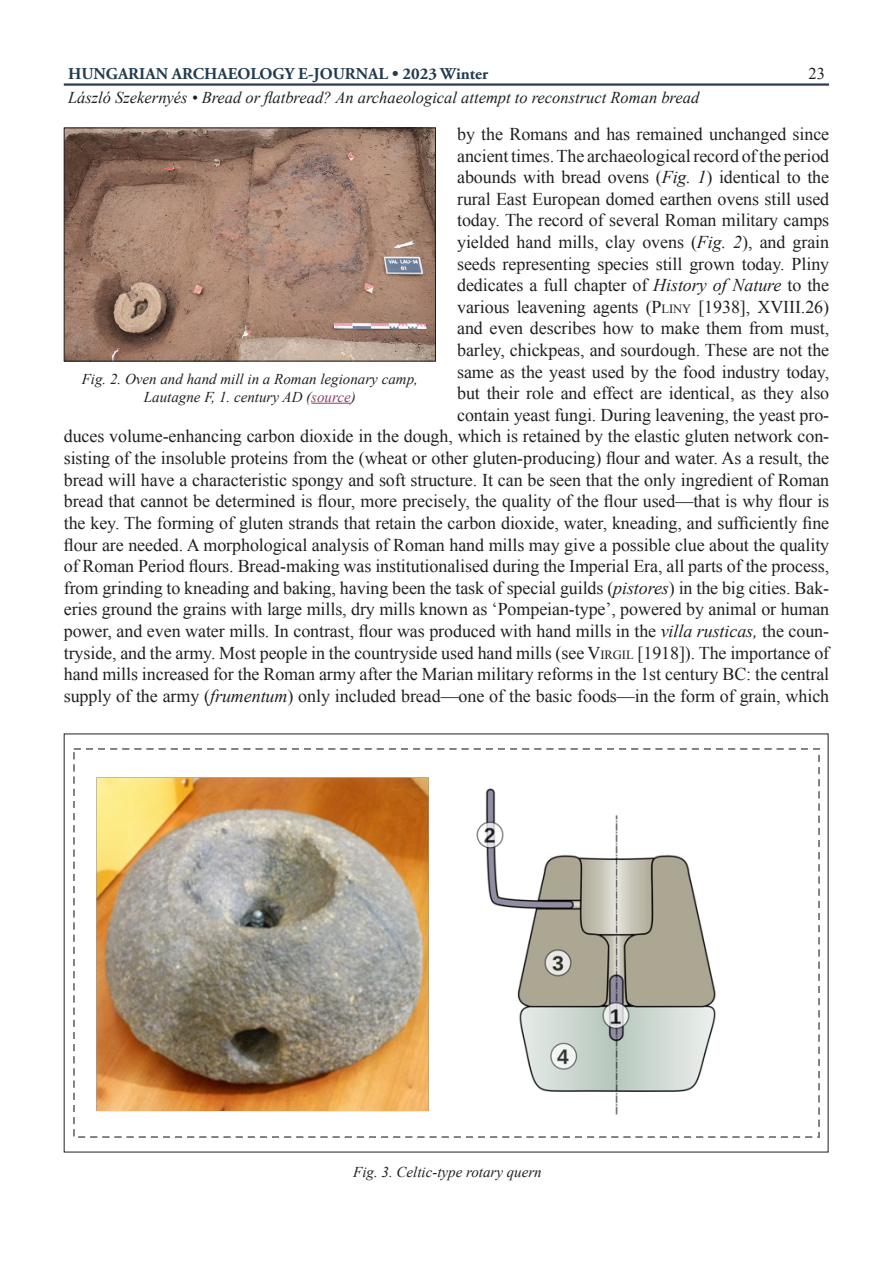
<style>
.page{position:relative;width:893px;height:1263px;background:#fff}
.page>*{position:absolute;margin:0;border:0;box-sizing:border-box;transform-origin:0 0}
.cikk_szoveg_print{font:18px/21.6px "Times New Roman";letter-spacing:-.005em;color:#231f20;text-align:right}
.t1{font:italic 16.5px "Times New Roman";color:#231f20}
.t2{font:700 16.5px "Adobe Garamond Pro";color:#213b4f}
.t3{font:16.5px "Times New Roman";color:#231f20}
.kepala{font:italic 15px/18px "Times New Roman";color:#231f20;text-align:center}
.s1{font-style:italic}
.s2{font-style:inherit}
.s3{font-size:12.6px}
.s4{color:#8c3f6d}
</style>
<div class="page">
<hr style="left:64px;top:83px;width:765px;height:3px;background:#2d3d4d">
<img style="left:66px;top:130px;width:368px;height:229px">
<div style="left:64px;top:128px;width:372px;height:233px;border:1px solid #231f20"></div>
<img style="left:73px;top:749px;width:746px;height:388px">
<hr style="left:311px;top:403px;width:40px;height:1px;background:#8c3f6d">
<p class="t2" style="left:68px;top:65px;width:422px">HUNGARIAN ARCHAEOLOGY E-JOURNAL • 2023 Winter</p>
<p class="t3" style="left:808px;top:62px;width:18px">23</p>
<p class="t1" style="left:68px;top:87px;width:633px">László Szekernyés • Bread or flatbread? An archaeological attempt to reconstruct Roman bread</p>
<p class="cikk_szoveg_print" style="left:64px;top:123px;width:767px">by the Romans and has remained unchanged since<br>ancient times. The archaeological record of the period<br>abounds with bread ovens (<span class="s1">Fig. 1</span>) identical to the<br>rural East European domed earthen ovens still used<br>today. The record of several Roman military camps<br>yielded hand mills, clay ovens (<span class="s1">Fig. 2</span>), and grain<br>seeds representing species still grown today. Pliny<br>dedicates a full chapter of <span class="s1">History of Nature</span> to the<br>various leavening agents (<span class="s2">P</span><span class="s3">liny</span> [1938], XVIII.26)<br>and even describes how to make them from must,<br>barley, chickpeas, and sourdough. These are not the<br>same as the yeast used by the food industry today,<br>but their role and effect are identical, as they also<br>contain yeast fungi. During leavening, the yeast pro-<br>duces volume-enhancing carbon dioxide in the dough, which is retained by the elastic gluten network con&shy;sisting of the insoluble proteins from the (wheat or other gluten-producing) flour and water. As a result, the bread will have a characteristic spongy and soft structure. It can be seen that the only ingredient of Roman bread that cannot be determined is flour, more precisely, the quality of the flour used—that is why flour is the key. The forming of gluten strands that retain the carbon dioxide, water, kneading, and sufficiently fine flour are needed. A morphological analysis of Roman hand mills may give a possible clue about the quality of Roman Period flours. Bread-making was institutionalised during the Imperial Era, all parts of the process, from grinding to kneading and baking, having been the task of special guilds (<span class="s1">pistores</span>) in the big cities. Bak&shy;eries ground the grains with large mills, dry mills known as ‘Pompeian-type’, powered by animal or human power, and even water mills. In contrast, flour was produced with hand mills in the <span class="s1">villa rusticas,</span> the coun&shy;tryside, and the army. Most people in the countryside used hand mills (see <span class="s2">V</span><span class="s3">irgil</span> [1918]). The importance of hand mills increased for the Roman army after the Marian military reforms in the 1st century BC: the central supply of the army (<span class="s1">frumentum</span>) only included bread—one of the basic foods—in the form of grain, which</p>
<p class="kepala" style="left:82px;top:369px;width:338px">Fig. 2. Oven and hand mill in a Roman legionary camp,<br>Lautagne F, 1. century AD (<span class="s4">source</span>)</p>
<p class="kepala" style="left:353px;top:1162px;width:190px">Fig. 3. Celtic-type rotary quern</p>
</div>
